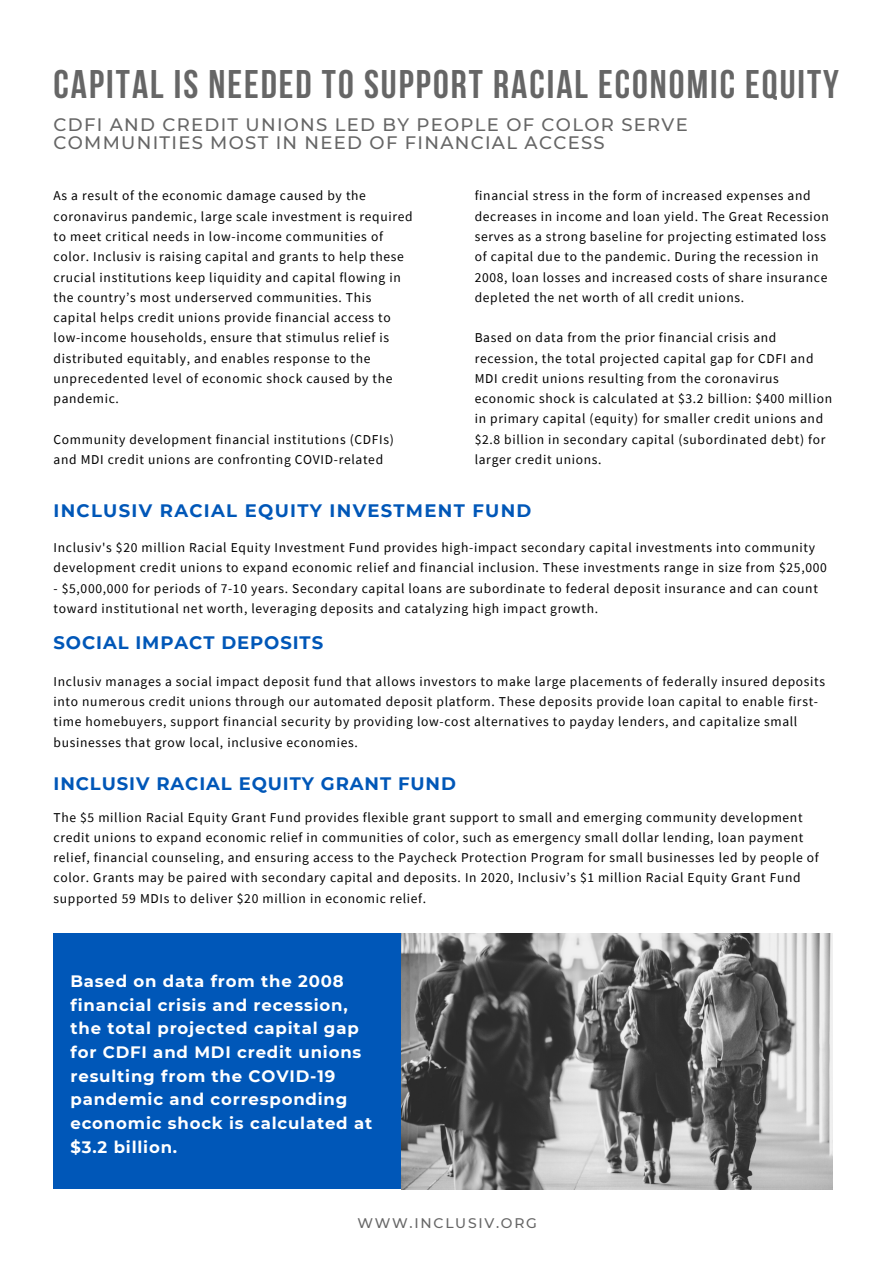
<style>
.page{position:relative;width:894px;height:1264px;background:#fff}
.page>*{position:absolute;margin:0;border:0;box-sizing:border-box;transform-origin:0 0}
.t1{font:700 39.75px "Bebas Neue";letter-spacing:.05em;color:#666}
.t2{font:500 18px/18px "Montserrat";letter-spacing:.07em;color:#666}
.t3{font:700 18px "Montserrat";letter-spacing:.05em;color:#0057b8}
.t4{font:700 18px "Montserrat";letter-spacing:.07em;color:#0057b8}
.t5{font:700 16.5px/23.7px "Montserrat";letter-spacing:.05em;color:#fff}
.t6{font:500 13.95px "Montserrat";letter-spacing:.125em;color:#666}
.t7{font:13.5px/20.2px "Source Sans Pro";letter-spacing:.05em;color:#000}
</style>
<div class="page">
<div style="left:54px;top:933px;width:755px;height:256px;background:#0057b8"></div>
<img style="left:401px;top:933px;width:431px;height:256px">
<p class="t1" style="left:54px;top:68px;width:786px">CAPITAL IS NEEDED TO SUPPORT RACIAL ECONOMIC EQUITY</p>
<p class="t2" style="left:54px;top:115px;width:635px">CDFI AND CREDIT UNIONS LED BY PEOPLE OF COLOR SERVE<br>COMMUNITIES MOST IN NEED OF FINANCIAL ACCESS</p>
<p class="t7" style="left:54px;top:185px;width:360px">As a result of the economic damage caused by the coronavirus pandemic, large scale investment is required to meet critical needs in low-income communities of color. Inclusiv is raising capital and grants to help these crucial institutions keep liquidity and capital flowing in the country’s most underserved communities. This capital helps credit unions provide financial access to low-income households, ensure that stimulus relief is distributed equitably, and enables response to the unprecedented level of economic shock caused by the pandemic.</p>
<p class="t7" style="left:54px;top:429px;width:342px">Community development financial institutions (CDFIs) and MDI credit unions are confronting COVID-related</p>
<p class="t7" style="left:474px;top:185px;width:355px">financial stress in the form of increased expenses and decreases in income and loan yield. The Great Recession serves as a strong baseline for projecting estimated loss of capital due to the pandemic. During the recession in 2008, loan losses and increased costs of share insurance depleted the net worth of all credit unions.</p>
<p class="t7" style="left:474px;top:327px;width:359px">Based on data from the prior financial crisis and recession, the total projected capital gap for CDFI and MDI credit unions resulting from the coronavirus economic shock is calculated at $3.2 billion: $400 million in primary capital (equity) for smaller credit unions and $2.8 billion in secondary capital (subordinated debt) for larger credit unions.</p>
<p class="t4" style="left:54px;top:499px;width:479px">INCLUSIV RACIAL EQUITY INVESTMENT FUND</p>
<p class="t7" style="left:54px;top:537px;width:774px">Inclusiv's $20 million Racial Equity Investment Fund provides high-impact secondary capital investments into community development credit unions to expand economic relief and financial inclusion. These investments range in size from $25,000</p>
<p class="t7" style="left:54px;top:577px;width:765px">- $5,000,000 for periods of 7-10 years. Secondary capital loans are subordinate to federal deposit insurance and can count toward institutional net worth, leveraging deposits and catalyzing high impact growth.</p>
<p class="t3" style="left:54px;top:631px;width:271px">SOCIAL IMPACT DEPOSITS</p>
<p class="t7" style="left:54px;top:671px;width:772px">Inclusiv manages a social impact deposit fund that allows investors to make large placements of federally insured deposits into numerous credit unions through our automated deposit platform. These deposits provide loan capital to enable first&shy;time homebuyers, support financial security by providing low-cost alternatives to payday lenders, and capitalize small businesses that grow local, inclusive economies.</p>
<p class="t3" style="left:54px;top:772px;width:404px">INCLUSIV RACIAL EQUITY GRANT FUND</p>
<p class="t7" style="left:54px;top:806px;width:766px">The $5 million Racial Equity Grant Fund provides flexible grant support to small and emerging community development credit unions to expand economic relief in communities of color, such as emergency small dollar lending, loan payment relief, financial counseling, and ensuring access to the Paycheck Protection Program for small businesses led by people of color. Grants may be paired with secondary capital and deposits. In 2020, Inclusiv’s $1 million Racial Equity Grant Fund supported 59 MDIs to deliver $20 million in economic relief.</p>
<p class="t5" style="left:70px;top:969px;width:303px">Based on data from the 2008 financial crisis and recession, the total projected capital gap for CDFI and MDI credit unions resulting from the COVID-19 pandemic and corresponding economic shock is calculated at $3.2 billion.</p>
<p class="t6" style="left:357px;top:1214px;width:181px">WWW.INCLUSIV.ORG</p>
</div>
